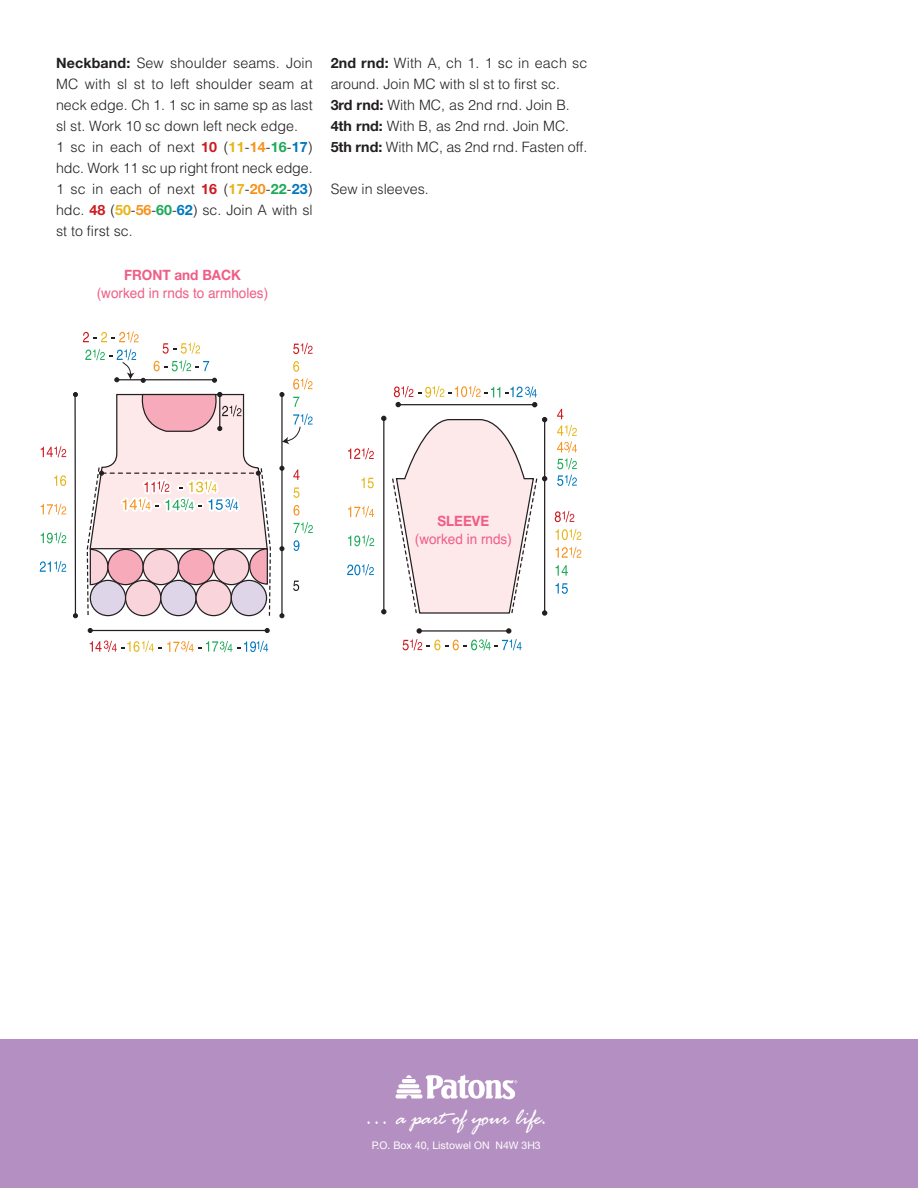
<style>
.page{position:relative;width:918px;height:1188px;background:#fff}
.page>*{position:absolute;margin:0;border:0;box-sizing:border-box;transform-origin:0 0}
.t1{font:24px "Rage Italic Plain";color:#fff}
.t2{font:300 14.25px/21px "Helvetica";color:#231f20}
.t3{font:14.25px "Helvetica";color:#f05e86;scale:.95 1}
.t4{font:700 14.25px "Helvetica Neue";color:#f05e86;scale:.95 1}
.t5{font:10.5px "Helvetica Neue";color:#fff}
.s1{font-family:"Helvetica Neue";font-weight:700}
.s2{font-family:"Helvetica Neue";font-weight:700;color:#cf1a20}
.s3{font-family:"Helvetica Neue";font-weight:700;color:#e7b517}
.s4{font-family:"Helvetica Neue";font-weight:700;color:#f7931d}
.s5{font-family:"Helvetica Neue";font-weight:700;color:#1caa59}
.s6{font-family:"Helvetica Neue";font-weight:700;color:#0078bf}
</style>
<div class="page">
<div style="left:0;top:1039px;width:918px;height:149px;background:#b48fc1"></div>
<svg style="left:395px;top:1075px;width:122px;height:24px"></svg>
<hr style="left:281px;top:395px;width:2px;height:221px;background:#231f20">
<hr style="left:74px;top:396px;width:2px;height:220px;background:#231f20">
<hr style="left:117px;top:379px;width:98px;height:1px;background:#231f20">
<svg style="left:73px;top:392px;width:5px;height:5px"></svg>
<svg style="left:73px;top:613px;width:5px;height:5px"></svg>
<svg style="left:280px;top:613px;width:4px;height:5px"></svg>
<svg style="left:280px;top:466px;width:4px;height:5px"></svg>
<svg style="left:280px;top:546px;width:4px;height:5px"></svg>
<svg style="left:212px;top:378px;width:5px;height:5px"></svg>
<svg style="left:163px;top:343px;width:37px;height:11px"></svg>
<svg style="left:154px;top:360px;width:55px;height:11px"></svg>
<svg style="left:293px;top:343px;width:20px;height:11px"></svg>
<svg style="left:293px;top:361px;width:6px;height:11px"></svg>
<svg style="left:293px;top:378px;width:20px;height:11px"></svg>
<svg style="left:293px;top:397px;width:6px;height:10px"></svg>
<hr style="left:90px;top:630px;width:177px;height:1px;background:#231f20">
<svg style="left:265px;top:628px;width:5px;height:5px"></svg>
<svg style="left:88px;top:628px;width:5px;height:5px"></svg>
<svg style="left:293px;top:470px;width:7px;height:10px"></svg>
<svg style="left:293px;top:487px;width:6px;height:11px"></svg>
<svg style="left:294px;top:505px;width:6px;height:11px"></svg>
<svg style="left:294px;top:522px;width:19px;height:11px"></svg>
<svg style="left:294px;top:540px;width:5px;height:11px"></svg>
<svg style="left:280px;top:392px;width:4px;height:5px"></svg>
<svg style="left:83px;top:331px;width:56px;height:12px"></svg>
<svg style="left:41px;top:446px;width:25px;height:11px"></svg>
<svg style="left:54px;top:475px;width:12px;height:11px"></svg>
<svg style="left:41px;top:504px;width:25px;height:11px"></svg>
<svg style="left:41px;top:532px;width:25px;height:11px"></svg>
<svg style="left:40px;top:561px;width:26px;height:11px"></svg>
<svg style="left:293px;top:581px;width:6px;height:10px"></svg>
<svg style="left:282px;top:414px;width:31px;height:30px"></svg>
<svg style="left:85px;top:349px;width:61px;height:34px"></svg>
<svg style="left:238px;top:641px;width:30px;height:11px"></svg>
<svg style="left:90px;top:641px;width:142px;height:11px"></svg>
<svg style="left:86px;top:392px;width:185px;height:225px"></svg>
<svg style="left:555px;top:511px;width:19px;height:11px"></svg>
<svg style="left:556px;top:529px;width:25px;height:11px"></svg>
<svg style="left:556px;top:547px;width:25px;height:11px"></svg>
<svg style="left:556px;top:565px;width:12px;height:11px"></svg>
<svg style="left:556px;top:583px;width:12px;height:11px"></svg>
<svg style="left:557px;top:409px;width:6px;height:10px"></svg>
<svg style="left:557px;top:425px;width:20px;height:44px"></svg>
<svg style="left:557px;top:475px;width:20px;height:11px"></svg>
<svg style="left:403px;top:628px;width:119px;height:22px"></svg>
<svg style="left:348px;top:448px;width:26px;height:11px"></svg>
<svg style="left:361px;top:477px;width:13px;height:11px"></svg>
<svg style="left:348px;top:506px;width:26px;height:11px"></svg>
<svg style="left:347px;top:564px;width:27px;height:11px"></svg>
<svg style="left:381px;top:416px;width:166px;height:200px"></svg>
<svg style="left:394px;top:386px;width:143px;height:21px"></svg>
<svg style="left:348px;top:535px;width:26px;height:11px"></svg>
<p class="t2" style="left:56px;top:54px;width:258px"><span class="s1">Neckband:</span> Sew shoulder seams. Join MC with sl st to left shoulder seam at neck edge. Ch 1. 1 sc in same sp as last sl st. Work 10 sc down left neck edge.<br>1 sc in each of next <span class="s2">10</span> (<span class="s3">11</span>-<span class="s4">14</span>-<span class="s5">16</span>-<span class="s6">17</span>) hdc. Work 11 sc up right front neck edge.<br>1 sc in each of next <span class="s2">16</span> (<span class="s3">17</span>-<span class="s4">20</span>-<span class="s5">22</span>-<span class="s6">23</span>) hdc. <span class="s2">48</span> (<span class="s3">50</span>-<span class="s4">56</span>-<span class="s5">60</span>-<span class="s6">62</span>) sc. Join A with sl st to first sc.</p>
<p class="t2" style="left:331px;top:54px;width:258px"><span class="s1">2nd rnd:</span> With A, ch 1. 1 sc in each sc around. Join MC with sl st to first sc.<br><span class="s1">3rd rnd:</span> With MC, as 2nd rnd. Join B.<br><span class="s1">4th rnd:</span> With B, as 2nd rnd. Join MC.<br><span class="s1">5th rnd:</span> With MC, as 2nd rnd. Fasten off.</p>
<p class="t2" style="left:331px;top:180px;width:100px">Sew in sleeves.</p>
<p class="t4" style="left:124px;top:270px;width:124px">FRONT and BACK</p>
<p class="t3" style="left:97px;top:285px;width:182px">(worked in rnds to armholes)</p>
<p class="t4" style="left:438px;top:516px;width:56px">SLEEVE</p>
<p class="t3" style="left:415px;top:531px;width:104px">(worked in rnds)</p>
<h1 class="t1" style="left:365px;top:1110px;width:183px">… a part of your life.</h1>
<p class="t5" style="left:372px;top:1139px;width:171px">P.O. Box 40, Listowel ON N4W 3H3</p>
</div>
